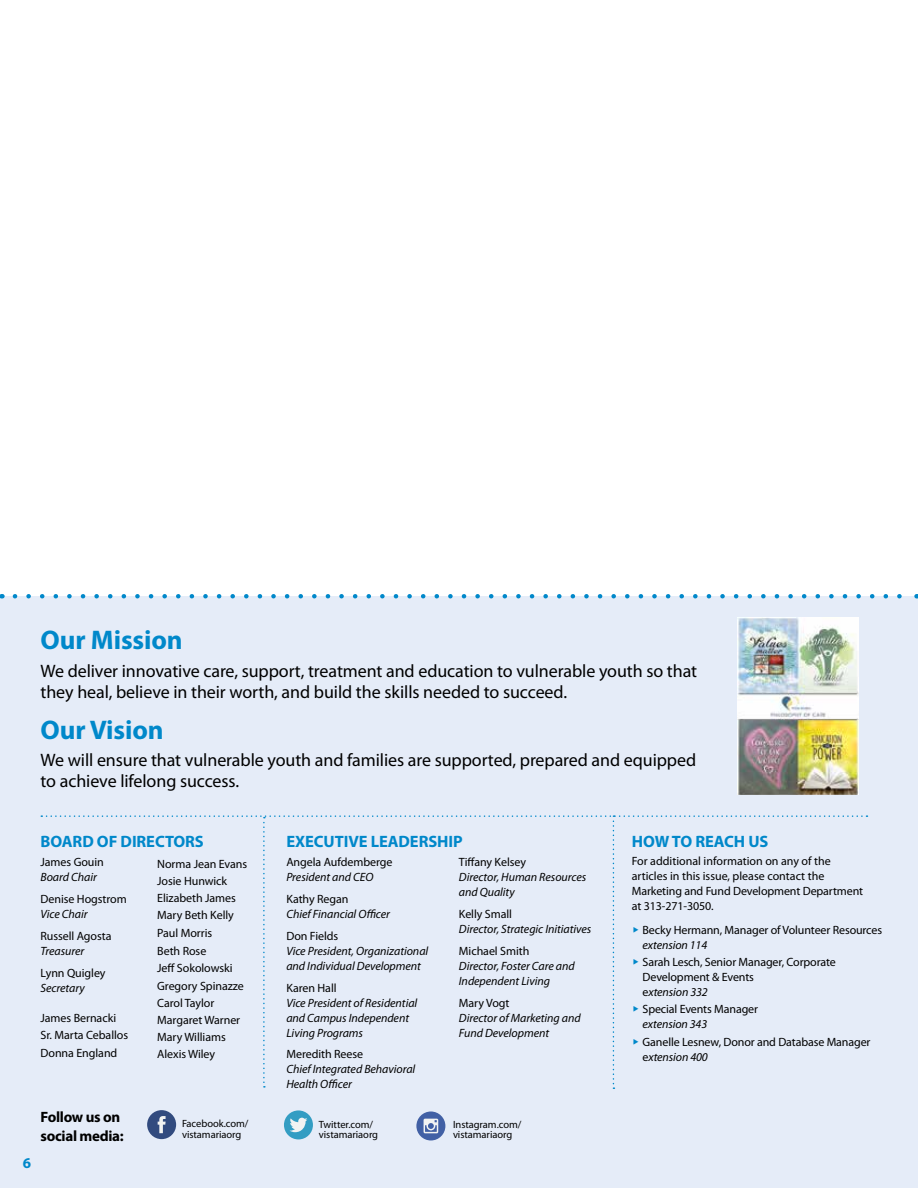
<style>
.page{position:relative;width:918px;height:1188px;background:#fff}
.page>*{position:absolute;margin:0;border:0;box-sizing:border-box;transform-origin:0 0}
.t1{font:700 27px "Myriad Pro";letter-spacing:-.005em;color:#0088ca}
.t2{font:18px/21px "Myriad Pro";letter-spacing:-.005em;color:#000}
.t3{font:700 16.5px "Myriad Pro";letter-spacing:-.005em;color:#0088ca}
.t4{font:700 15px/18.8px "Myriad Pro";letter-spacing:-.02em;color:#000}
.t5{font:700 15px "Myriad Pro";color:#0088ca}
.t6{font:12px/17.2px "Myriad Pro";letter-spacing:-.005em;color:#000}
.t7{font:italic 12px/15px "Myriad Pro";letter-spacing:-.005em;color:#000}
.t8{font:10.5px/10.5px "Myriad Pro";letter-spacing:-.005em;color:#000}
.s1{font-style:italic}
</style>
<div class="page">
<div style="left:1px;top:596px;width:917px;height:592px;background:#e5ecf8"></div>
<svg style="left:15px;top:594px;width:887px;height:4px"></svg>
<img style="left:738px;top:618px;width:120px;height:177px">
<div style="left:147px;top:1110px;width:29px;height:29px;background:#324b7f;border-radius:50%"></div>
<svg style="left:158px;top:1116px;width:8px;height:17px"></svg>
<div style="left:284px;top:1110px;width:29px;height:29px;background:#339dc3;border-radius:50%"></div>
<svg style="left:290px;top:1118px;width:17px;height:14px"></svg>
<svg style="left:416px;top:1112px;width:29px;height:28px"></svg>
<svg style="left:424px;top:1119px;width:14px;height:14px"></svg>
<svg style="left:41px;top:815px;width:826px;height:274px"></svg>
<h1 class="t1" style="left:41px;top:623px;width:144px">Our Mission</h1>
<h2 class="t2" style="left:41px;top:660px;width:658px">We deliver innovative care, support, treatment and education to vulnerable youth so that they heal, believe in their worth, and build the skills needed to succeed.</h2>
<h1 class="t1" style="left:41px;top:712px;width:125px">Our Vision</h1>
<h2 class="t2" style="left:41px;top:749px;width:657px">We will ensure that vulnerable youth and families are supported, prepared and equipped to achieve lifelong success.</h2>
<p class="t5" style="left:23px;top:1153px;width:10px">6</p>
<h3 class="t3" style="left:41px;top:831px;width:165px">BOARD OF DIRECTORS</h3>
<p class="t6" style="left:41px;top:853px;width:65px">James Gouin</p>
<p class="t7" style="left:41px;top:870px;width:58px">Board Chair</p>
<p class="t6" style="left:41px;top:890px;width:88px">Denise Hogstrom</p>
<p class="t7" style="left:41px;top:906px;width:49px">Vice Chair</p>
<p class="t6" style="left:41px;top:927px;width:73px">Russell Agosta</p>
<p class="t7" style="left:41px;top:943px;width:45px">Treasurer</p>
<p class="t6" style="left:41px;top:964px;width:67px">Lynn Quigley</p>
<p class="t7" style="left:41px;top:980px;width:46px">Secretary</p>
<p class="t6" style="left:41px;top:1009px;width:89px">James Bernacki<br>Sr. Marta Ceballos<br>Donna England</p>
<p class="t6" style="left:157px;top:855px;width:92px">Norma Jean Evans<br>Josie Hunwick<br>Elizabeth James<br>Mary Beth Kelly<br>Paul Morris<br>Beth Rose<br>Jeff Sokolowski<br>Gregory Spinazze<br>Carol Taylor<br>Margaret Warner<br>Mary Williams<br>Alexis Wiley</p>
<h3 class="t3" style="left:286px;top:831px;width:178px">EXECUTIVE LEADERSHIP</h3>
<p class="t6" style="left:286px;top:853px;width:108px">Angela Aufdemberge</p>
<p class="t7" style="left:286px;top:870px;width:88px">President and CEO</p>
<p class="t6" style="left:286px;top:890px;width:64px">Kathy Regan</p>
<p class="t7" style="left:286px;top:906px;width:105px">Chief Financial Officer</p>
<p class="t6" style="left:286px;top:927px;width:53px">Don Fields</p>
<p class="t7" style="left:286px;top:943px;width:143px">Vice President, Organizational and Individual Development</p>
<p class="t6" style="left:286px;top:979px;width:52px">Karen Hall</p>
<p class="t7" style="left:286px;top:995px;width:132px">Vice President of Residential and Campus Independent<br>Living Programs</p>
<p class="t6" style="left:286px;top:1045px;width:78px">Meredith Reese</p>
<p class="t7" style="left:286px;top:1062px;width:130px">Chief Integrated Behavioral<br>Health Officer</p>
<p class="t6" style="left:459px;top:853px;width:69px">Tiffany Kelsey</p>
<p class="t7" style="left:459px;top:870px;width:129px">Director, Human Resources and Quality</p>
<p class="t6" style="left:459px;top:905px;width:55px">Kelly Small</p>
<p class="t7" style="left:459px;top:921px;width:134px">Director, Strategic Initiatives</p>
<p class="t6" style="left:459px;top:942px;width:72px">Michael Smith</p>
<p class="t7" style="left:459px;top:958px;width:117px">Director, Foster Care and<br>Independent Living</p>
<p class="t6" style="left:459px;top:994px;width:52px">Mary Vogt</p>
<p class="t7" style="left:459px;top:1010px;width:123px">Director of Marketing and<br>Fund Development</p>
<p class="t4" style="left:41px;top:1107px;width:85px">Follow us on social media:</p>
<p class="t8" style="left:182px;top:1118px;width:68px">Facebook.com/ vistamariaorg</p>
<p class="t8" style="left:319px;top:1119px;width:61px">Twitter.com/ vistamariaorg</p>
<p class="t8" style="left:453px;top:1119px;width:70px">Instagram.com/ vistamariaorg</p>
<h3 class="t3" style="left:632px;top:831px;width:138px">HOW TO REACH US</h3>
<p class="t6" style="left:632px;top:854px;width:233px;line-height:15px">For additional information on any of the articles in this issue, please contact the Marketing and Fund Development Department at 313-271-3050.</p>
<p class="t6" style="left:643px;top:921px;width:241px">Becky Hermann, Manager of Volunteer Resources</p>
<p class="t7" style="left:643px;top:937px;width:66px">extension 114</p>
<p class="t6" style="left:643px;top:955px;width:195px;line-height:15px">Sarah Lesch, Senior Manager, Corporate<br>Development &amp; Events<br>e<span class="s1">xtension 332</span></p>
<p class="t6" style="left:643px;top:1001px;width:117px">Special Events Manager</p>
<p class="t7" style="left:643px;top:1017px;width:66px">extension 343</p>
<p class="t6" style="left:643px;top:1034px;width:230px;line-height:15px">Ganelle Lesnew, Donor and Database Manager e<span class="s1">xtension 400</span></p>
</div>
